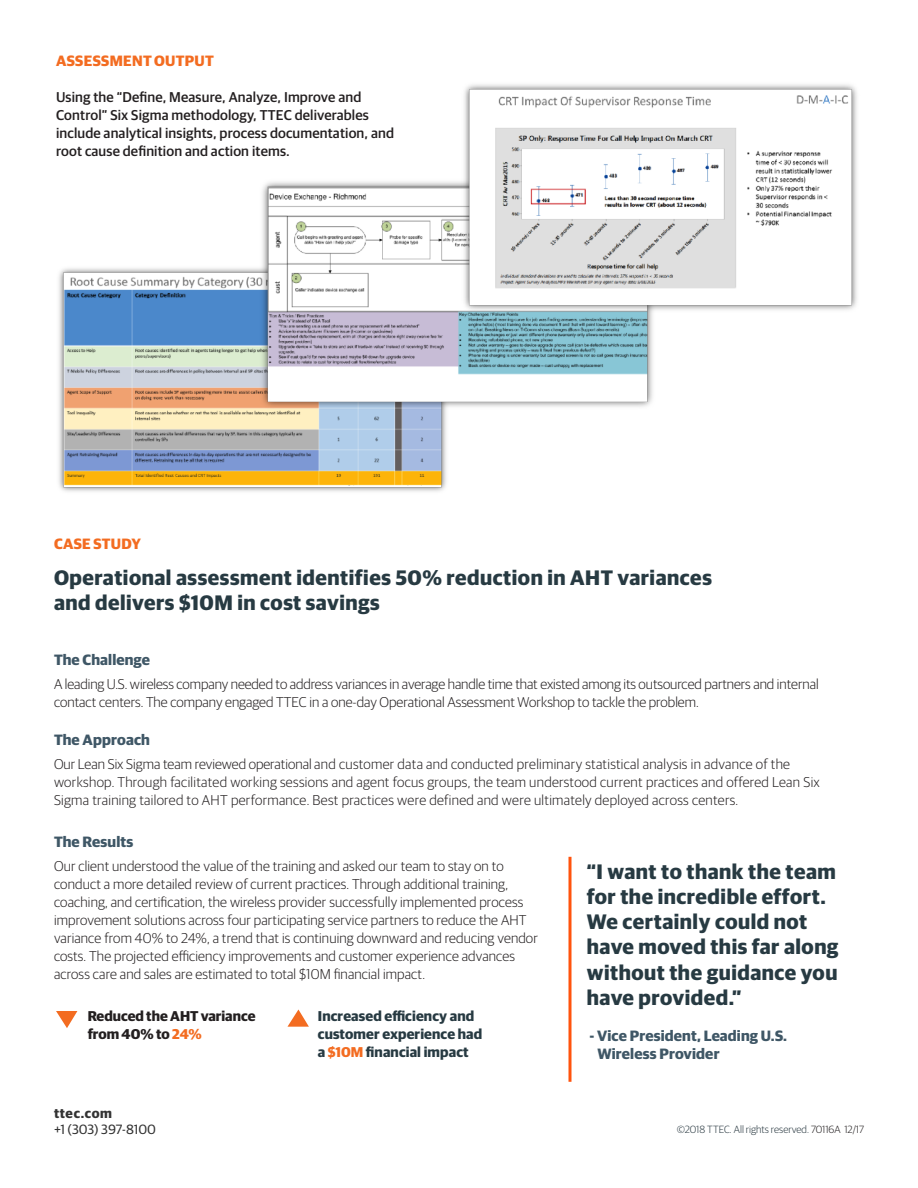
<style>
.page{position:relative;width:918px;height:1188px;background:#fff}
.page>*{position:absolute;margin:0;border:0;box-sizing:border-box;transform-origin:0 0}
.t1{font:700 21px/25.2px "Guardian Sans";letter-spacing:.025em;color:#273a42}
.t2{font:700 15px/18px "Guardian Sans";letter-spacing:.01em;color:#3f5766}
.t3{font:700 15px "Guardian Sans";letter-spacing:.02em;color:#f36c21}
.t4{font:300 14.25px/18px "Guardian Sans";letter-spacing:.01em;color:#231f20}
.t5{font:500 14.25px/18px "Guardian Sans";letter-spacing:.01em;color:#231f20}
.t6{font:700 14.25px/18px "Guardian Sans";letter-spacing:.01em;color:#273a42}
.t7{font:700 14.25px/18px "Guardian Sans";color:#231f20}
.Dark__Body{font:13.5px "Guardian Sans";letter-spacing:-.01em;color:#333}
.Dark__Body-2{font:700 13.5px "Guardian Sans";letter-spacing:.05em;color:#333}
.t8{font:300 10.5px "Guardian Sans";color:#2b3a42}
.s1{color:#f36c21}
.s2{color:#231f20}
</style>
<div class="page">
<img style="left:59px;top:268px;width:387px;height:224px">
<img style="left:258px;top:181px;width:395px;height:230px">
<svg style="left:56px;top:1011px;width:21px;height:17px"></svg>
<svg style="left:287px;top:1010px;width:22px;height:17px"></svg>
<img style="left:460px;top:84px;width:397px;height:230px">
<svg style="left:568px;top:857px;width:4px;height:225px"></svg>
<p class="t3" style="left:56px;top:49px;width:159px">ASSESSMENT OUTPUT</p>
<p class="t5" style="left:56px;top:87px;width:340px">Using the “Define, Measure, Analyze, Improve and Control” Six Sigma methodology, TTEC deliverables include analytical insights, process documentation, and root cause definition and action items.</p>
<p class="t3" style="left:54px;top:532px;width:88px">CASE STUDY</p>
<p class="t1" style="left:54px;top:563px;width:660px">Operational assessment identifies 50% reduction in AHT variances</p>
<p class="t1" style="left:54px;top:589px;width:327px">and delivers $10M in cost savings</p>
<p class="t2" style="left:54px;top:649px;width:98px">The Challenge</p>
<p class="t4" style="left:54px;top:674px;width:766px">A leading U.S. wireless company needed to address variances in average handle time that existed among its outsourced partners and internal contact centers. The company engaged TTEC in a one-day Operational Assessment Workshop to tackle the problem.</p>
<p class="t2" style="left:54px;top:729px;width:97px">The Approach</p>
<p class="t4" style="left:54px;top:754px;width:767px">Our Lean Six Sigma team reviewed operational and customer data and conducted preliminary statistical analysis in advance of the workshop. Through facilitated working sessions and agent focus groups, the team understood current practices and offered Lean Six<br>Sigma training tailored to AHT performance. Best practices were defined and were ultimately deployed across centers.</p>
<p class="t2" style="left:54px;top:831px;width:81px">The Results</p>
<p class="t4" style="left:54px;top:856px;width:485px">Our client understood the value of the training and asked our team to stay on to conduct a more detailed review of current practices. Through additional training, coaching, and certification, the wireless provider successfully implemented process improvement solutions across four participating service partners to reduce the AHT variance from 40% to 24%, a trend that is continuing downward and reducing vendor costs. The projected efficiency improvements and customer experience advances across care and sales are estimated to total $10M financial impact.</p>
<p class="t7" style="left:88px;top:1006px;width:169px">Reduced the AHT variance from 40% to <span class="s1">24%</span></p>
<p class="t6" style="left:318px;top:1006px;width:166px">Increased efficiency and customer experience had a <span class="s1">$10M</span> financial impact</p>
<p class="Dark__Body-2" style="left:54px;top:1103px;width:60px">ttec.com</p>
<p class="Dark__Body" style="left:54px;top:1120px;width:103px">+1 (303) 397-8100</p>
<p class="t1" style="left:587px;top:857px;width:253px">“I want to thank the team for the incredible effort.<br>We certainly could not have moved this far along without the guidance you have provided.”</p>
<p class="t2" style="left:597px;top:1025px;width:191px;text-indent:-8px">- Vice President, Leading U.S.<br>Wireless Provider</p>
<p class="t8" style="left:677px;top:1122px;width:189px">©2018 TTEC. All rights reserved. <span class="s2">70116A 12/17</span></p>
</div>
